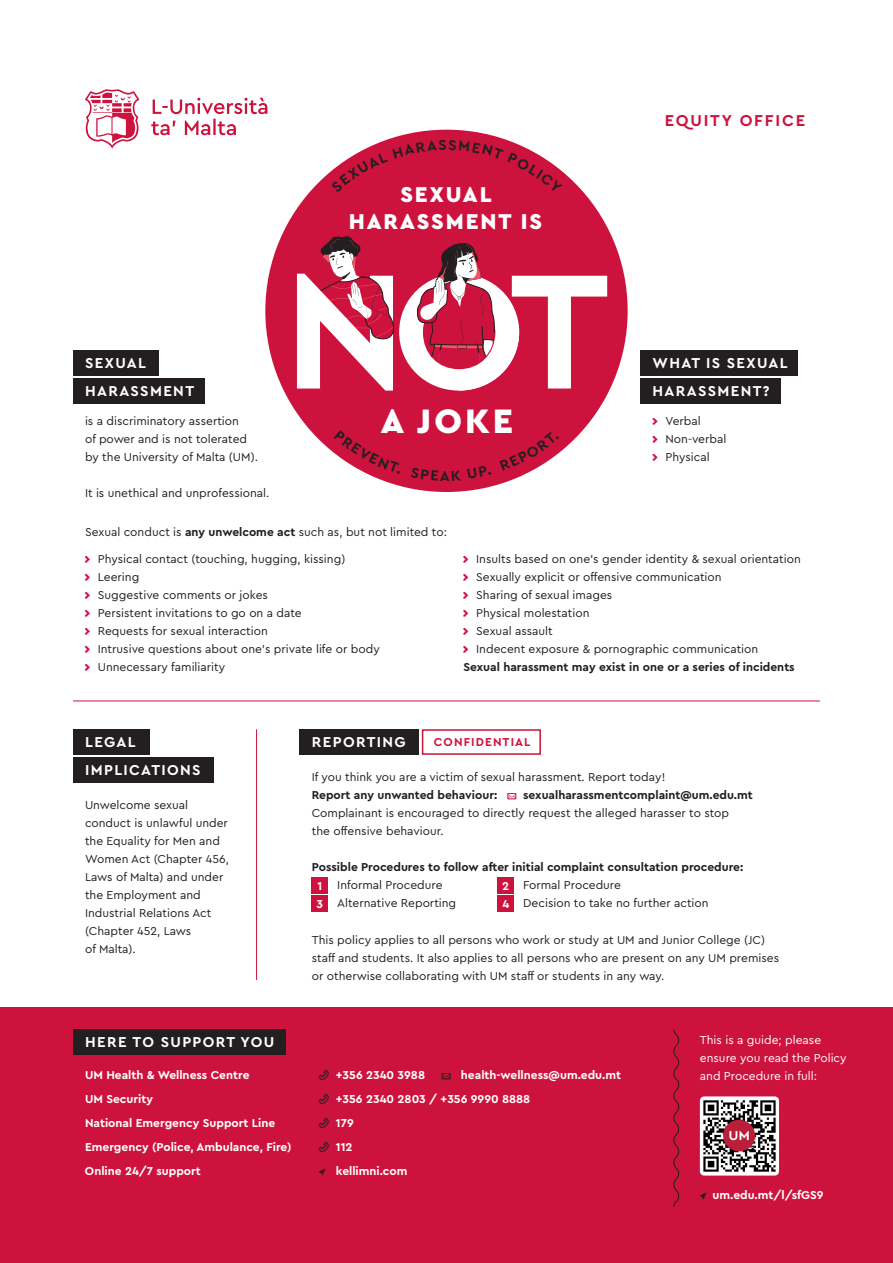
<style>
.page{position:relative;width:893px;height:1263px;background:#fff}
.page>*{position:absolute;margin:0;border:0;box-sizing:border-box;transform-origin:0 0}
.t1{font:900 35.55px "Cera PRO";color:#fff}
.t2{font:900 22.5px/27px "Cera PRO";letter-spacing:.085em;color:#fff;text-align:center}
.t3{font:700 16.5px "Cera PRO";letter-spacing:.11em;color:#cd123d}
.t4{font:700 15px "Cera PRO";letter-spacing:.09em;color:#fff}
.t5{font:12px/18px "Cera PRO";color:#231f20}
.t6{font:700 12px "Cera PRO";color:#fff}
.t7{font:700 12px "Cera PRO";color:#231f20}
.t8{font:12px/18px "Cera PRO";color:#fff}
.t9{font:700 12px "Cera PRO";letter-spacing:.09em;color:#cd123d}
.s1{font-weight:700}
.s2{font-weight:700;color:#fff}
</style>
<div class="page">
<div style="left:265px;top:130px;width:363px;height:362px;background:#cd123d;border-radius:50%"></div>
<div style="left:0;top:1008px;width:893px;height:255px;background:#cd123d"></div>
<svg style="left:85px;top:89px;width:182px;height:60px"></svg>
<svg style="left:297px;top:236px;width:310px;height:161px"></svg>
<svg style="left:673px;top:1029px;width:6px;height:178px"></svg>
<div style="left:73px;top:1029px;width:213px;height:25px;background:#231f20"></div>
<img style="left:700px;top:1096px;width:79px;height:79px">
<div style="left:73px;top:378px;width:132px;height:25px;background:#231f20"></div>
<div style="left:73px;top:350px;width:85px;height:26px;background:#231f20"></div>
<div style="left:640px;top:378px;width:141px;height:25px;background:#231f20"></div>
<div style="left:640px;top:350px;width:158px;height:26px;background:#231f20"></div>
<hr style="left:73px;top:701px;width:747px;height:1px;background:#cd123d">
<div style="left:73px;top:757px;width:140px;height:25px;background:#231f20"></div>
<div style="left:73px;top:729px;width:77px;height:26px;background:#231f20"></div>
<div style="left:300px;top:729px;width:119px;height:26px;background:#231f20"></div>
<div style="left:422px;top:729px;width:119px;height:26px;border:2px solid #cd123d"></div>
<div style="left:312px;top:878px;width:16px;height:16px;background:#cd123d"></div>
<div style="left:498px;top:878px;width:16px;height:16px;background:#cd123d"></div>
<div style="left:312px;top:896px;width:16px;height:16px;background:#cd123d"></div>
<div style="left:498px;top:896px;width:16px;height:16px;background:#cd123d"></div>
<hr style="left:256px;top:729px;width:1px;height:251px;background:#cd123d">
<svg style="left:331px;top:140px;width:232px;height:32px"></svg>
<svg style="left:334px;top:453px;width:34px;height:21px"></svg>
<svg style="left:531px;top:453px;width:28px;height:18px"></svg>
<h3 class="t3" style="left:665px;top:109px;width:142px">EQUITY OFFICE</h3>
<h2 class="t2" style="left:349px;top:180px;width:195px">SEXUAL<br>HARASSMENT IS</h2>
<p class="t4" style="left:85px;top:353px;width:62px">SEXUAL</p>
<p class="t4" style="left:652px;top:353px;width:137px">WHAT IS SEXUAL</p>
<p class="t4" style="left:85px;top:381px;width:110px">HARASSMENT</p>
<p class="t4" style="left:652px;top:381px;width:118px">HARASSMENT?</p>
<p class="t5" style="left:85px;top:412px;width:174px">is a discriminatory assertion<br>of power and is not tolerated by the University of Malta (UM).</p>
<p class="t5" style="left:85px;top:484px;width:186px">It is unethical and unprofessional.</p>
<h1 class="t1" style="left:381px;top:397px;width:134px">A JOKE</h1>
<p class="t5" style="left:665px;top:412px;width:62px">Verbal<br>Non-verbal<br>Physical</p>
<p class="t5" style="left:85px;top:522px;width:363px">Sexual conduct is <span class="s1">any unwelcome act</span> such as, but not limited to:</p>
<p class="t5" style="left:98px;top:549px;width:283px">Physical contact (touching, hugging, kissing)<br>Leering<br>Suggestive comments or jokes<br>Persistent invitations to go on a date<br>Requests for sexual interaction<br>Intrusive questions about one’s private life or body Unnecessary familiarity</p>
<p class="t5" style="left:476px;top:549px;width:326px">Insults based on one’s gender identity &amp; sexual orientation Sexually explicit or offensive communication<br>Sharing of sexual images<br>Physical molestation<br>Sexual assault<br>Indecent exposure &amp; pornographic communication</p>
<p class="t7" style="left:463px;top:659px;width:333px">Sexual harassment may exist in one or a series of incidents</p>
<p class="t4" style="left:85px;top:732px;width:52px">LEGAL</p>
<p class="t4" style="left:85px;top:760px;width:117px">IMPLICATIONS</p>
<p class="t5" style="left:85px;top:795px;width:145px">Unwelcome sexual conduct is unlawful under the Equality for Men and<br>Women Act (Chapter 456,<br>Laws of Malta) and under the Employment and<br>Industrial Relations Act (Chapter 452, Laws<br>of Malta).</p>
<p class="t4" style="left:312px;top:732px;width:95px">REPORTING</p>
<p class="t9" style="left:434px;top:734px;width:98px">CONFIDENTIAL</p>
<p class="t5" style="left:312px;top:768px;width:355px">If you think you are a victim of sexual harassment. Report today!</p>
<p class="t7" style="left:312px;top:787px;width:187px">Report any unwanted behaviour:</p>
<p class="t7" style="left:523px;top:787px;width:231px">sexualharassmentcomplaint@um.edu.mt</p>
<p class="t5" style="left:312px;top:804px;width:419px">Complainant is encouraged to directly request the alleged harasser to stop the offensive behaviour.</p>
<p class="t7" style="left:312px;top:859px;width:433px">Possible Procedures to follow after initial complaint consultation procedure:</p>
<p class="t6" style="left:317px;top:878px;width:6px">1</p>
<p class="t5" style="left:337px;top:876px;width:107px">Informal Procedure</p>
<p class="t5" style="left:502px;top:876px;width:120px"><span class="s2">2</span> Formal Procedure</p>
<p class="t5" style="left:316px;top:894px;width:141px"><span class="s2">3</span> Alternative Reporting</p>
<p class="t5" style="left:502px;top:894px;width:208px"><span class="s2">4</span> Decision to take no further action</p>
<p class="t5" style="left:312px;top:930px;width:469px">This policy applies to all persons who work or study at UM and Junior College (JC) staff and students. It also applies to all persons who are present on any UM premises or otherwise collaborating with UM staff or students in any way.</p>
<p class="t4" style="left:85px;top:1032px;width:191px">HERE TO SUPPORT YOU</p>
<p class="t8" style="left:700px;top:1031px;width:148px">This is a guide; please ensure you read the Policy and Procedure in full:</p>
<p class="t6" style="left:85px;top:1067px;width:166px">UM Health &amp; Wellness Centre</p>
<p class="t6" style="left:336px;top:1067px;width:91px">+356 2340 3988</p>
<p class="t6" style="left:461px;top:1067px;width:162px">health-wellness@um.edu.mt</p>
<p class="t6" style="left:85px;top:1091px;width:70px">UM Security</p>
<p class="t6" style="left:336px;top:1091px;width:196px">+356 2340 2803 / +356 9990 8888</p>
<p class="t6" style="left:85px;top:1115px;width:192px">National Emergency Support Line</p>
<p class="t6" style="left:336px;top:1115px;width:19px">179</p>
<p class="t6" style="left:85px;top:1139px;width:208px">Emergency (Police, Ambulance, Fire)</p>
<p class="t6" style="left:336px;top:1139px;width:18px">112</p>
<p class="t6" style="left:85px;top:1163px;width:117px">Online 24/7 support</p>
<p class="t6" style="left:336px;top:1163px;width:73px">kellimni.com</p>
<p class="t6" style="left:713px;top:1187px;width:113px">um.edu.mt/l/sfGS9</p>
</div>
